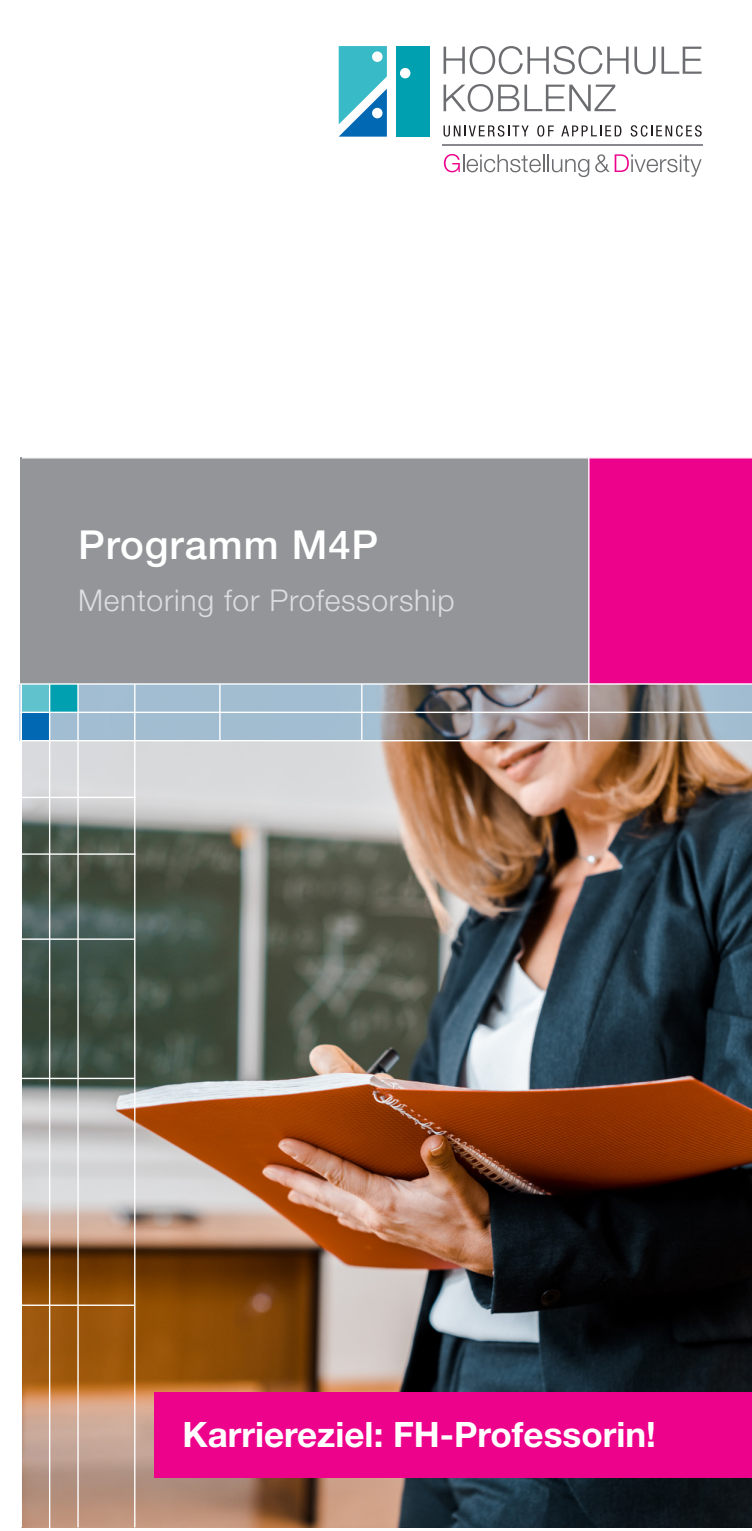
<style>
.page{position:relative;width:752px;height:1531px;background:#fff}
.page>*{position:absolute;margin:0;border:0;box-sizing:border-box;transform-origin:0 0}
.t1{font:500 40px "Helvetica Neue LT Std";letter-spacing:.025em;color:#fff}
.t2{font:700 35px "Helvetica Neue LT Std";color:#fff}
.t3{font:300 30px "Helvetica Neue LT Std";letter-spacing:.025em;color:#dcdddf}
</style>
<div class="page">
<img style="left:22px;top:741px;width:729px;height:786px">
<div style="left:20px;top:458px;width:567px;height:226px;background:#939598"></div>
<svg style="left:20px;top:685px;width:731px;height:55px;background:#97a0a9"></svg>
<div style="left:588px;top:458px;width:163px;height:226px;background:#ed028c"></div>
<div style="left:396px;top:46px;width:33px;height:91px;background:#00a0b0"></div>
<svg style="left:338px;top:46px;width:48px;height:91px;background:#4ab1cb"></svg>
<div style="left:372px;top:51px;width:10px;height:11px;background:#fff;border-radius:50%"></div>
<div style="left:399px;top:68px;width:11px;height:10px;background:#fff;border-radius:50%"></div>
<div style="left:372px;top:108px;width:10px;height:10px;background:#fff;border-radius:50%"></div>
<svg style="left:443px;top:84px;width:172px;height:28px"></svg>
<svg style="left:443px;top:125px;width:85px;height:12px"></svg>
<svg style="left:537px;top:125px;width:7px;height:12px"></svg>
<svg style="left:548px;top:125px;width:5px;height:11px"></svg>
<svg style="left:561px;top:125px;width:60px;height:11px"></svg>
<svg style="left:630px;top:125px;width:71px;height:12px"></svg>
<svg style="left:443px;top:46px;width:185px;height:28px"></svg>
<svg style="left:634px;top:47px;width:21px;height:27px"></svg>
<svg style="left:661px;top:47px;width:40px;height:27px"></svg>
<svg style="left:443px;top:154px;width:146px;height:23px"></svg>
<svg style="left:595px;top:154px;width:106px;height:23px"></svg>
<div style="left:50px;top:684px;width:28px;height:28px;background:#00a0b0"></div>
<div style="left:21px;top:684px;width:29px;height:28px;background:#60c2cd"></div>
<div style="left:21px;top:712px;width:29px;height:29px;background:#0168b3"></div>
<div style="left:154px;top:1392px;width:597px;height:85px;background:#ed028c"></div>
<hr style="left:49px;top:684px;width:1px;height:847px;background:#fff">
<hr style="left:77px;top:684px;width:2px;height:843px;background:#fff">
<hr style="left:134px;top:684px;width:1px;height:843px;background:#fff">
<hr style="left:219px;top:684px;width:1px;height:57px;background:#fff">
<hr style="left:361px;top:684px;width:1px;height:57px;background:#fff">
<hr style="left:587px;top:457px;width:2px;height:284px;background:#fff">
<hr style="left:20px;top:712px;width:731px;height:1px;background:#fff">
<hr style="left:20px;top:740px;width:731px;height:1px;background:#fff">
<hr style="left:21px;top:938px;width:114px;height:2px;background:#fff">
<hr style="left:20px;top:683px;width:731px;height:2px;background:#fff">
<hr style="left:21px;top:797px;width:114px;height:1px;background:#fff">
<hr style="left:21px;top:853px;width:114px;height:2px;background:#fff">
<hr style="left:21px;top:684px;width:1px;height:843px;background:#fff">
<hr style="left:20px;top:1304px;width:114px;height:2px;background:#fff">
<hr style="left:21px;top:1078px;width:114px;height:1px;background:#fff">
<p class="t1" style="left:78px;top:521px;width:302px">Programm M4P</p>
<p class="t3" style="left:78px;top:582px;width:378px">Mentoring for Professorship</p>
<p class="t2" style="left:182px;top:1413px;width:475px">Karriereziel: FH-Professorin!</p>
</div>
